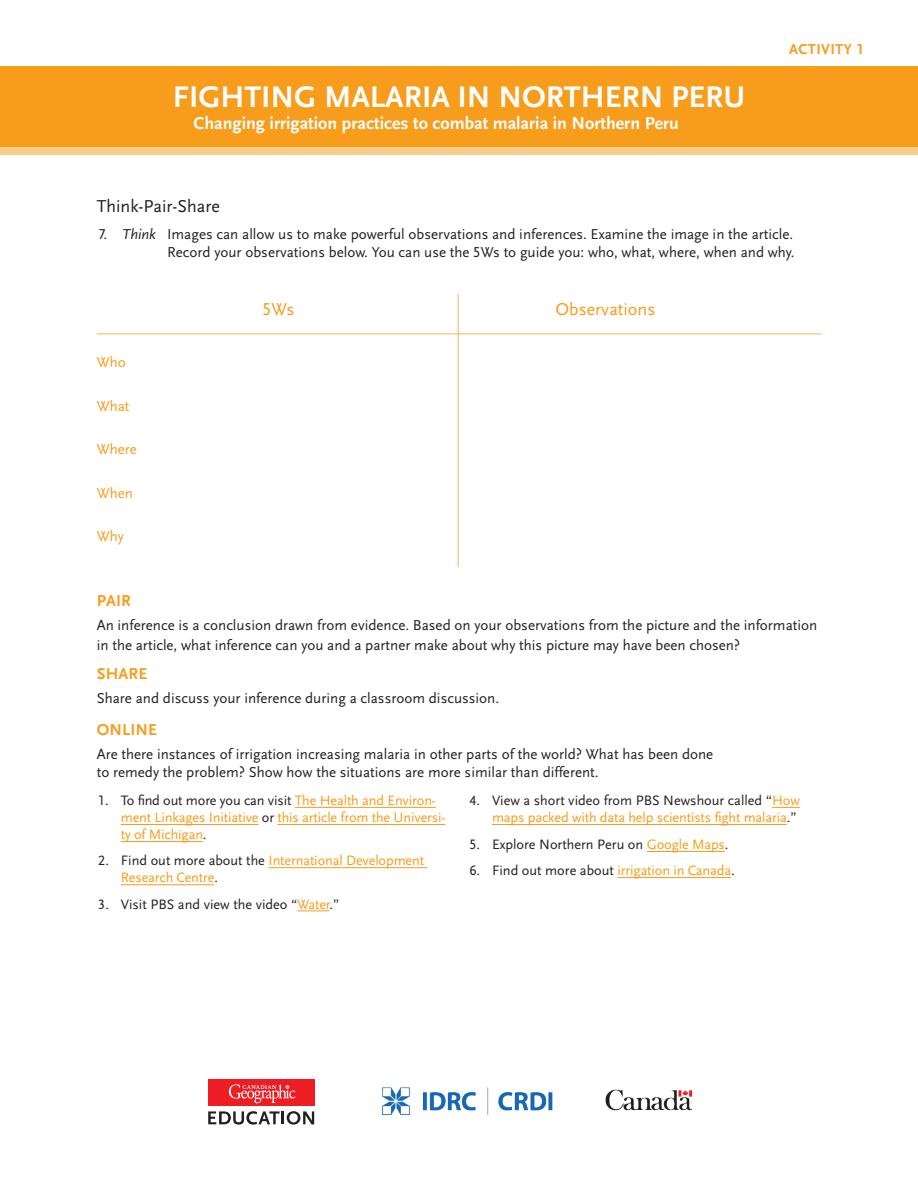
<style>
.page{position:relative;width:918px;height:1188px;background:#fff}
.page>*{position:absolute;margin:0;border:0;box-sizing:border-box;transform-origin:0 0}
.t1{font:700 31.2px "Scala Sans LF";color:#fff}
.t2{font:700 18px "Scala Sans LF";color:#fff}
.t3{font:18px "Scala Sans LF";color:#231f20}
.t4{font:18px "Scala Sans LF";color:#f89c1c}
.t5{font:700 16.5px "Scala Sans LF";letter-spacing:.01em;color:#f89c1c}
.t6{font:15px/18px "Scala Sans LF";color:#231f20}
.t7{font:15px "Scala Sans LF";color:#f89c1c}
.t8{font:700 15px "Scala Sans LF";letter-spacing:.025em;color:#f89c1c}
.t9{font:14.25px/17.1px "Scala Sans LF";letter-spacing:-.01em;color:#f89c1c}
.t10{font:14.25px "Scala Sans LF";color:#231f20}
.s1{font-style:italic}
.s2{color:#231f20}
.s3{color:#f89c1c}
</style>
<div class="page">
<img style="left:382px;top:1087px;width:311px;height:28px">
<div style="left:208px;top:1079px;width:106px;height:27px;background:#ee1d23"></div>
<svg style="left:229px;top:1084px;width:66px;height:19px"></svg>
<svg style="left:208px;top:1111px;width:106px;height:14px"></svg>
<div style="left:0;top:106px;width:918px;height:49px;background:#fbcd8d"></div>
<div style="left:0;top:66px;width:918px;height:81px;background:#f89c1c"></div>
<hr style="left:97px;top:333px;width:724px;height:2px;background:#f89c1c">
<hr style="left:458px;top:294px;width:1px;height:273px;background:#f89c1c">
<hr style="left:295px;top:807px;width:141px;height:1px;background:#f89c1c">
<hr style="left:121px;top:824px;width:137px;height:1px;background:#f89c1c">
<hr style="left:277px;top:824px;width:168px;height:1px;background:#f89c1c">
<hr style="left:121px;top:841px;width:82px;height:1px;background:#f89c1c">
<hr style="left:269px;top:867px;width:158px;height:1px;background:#f89c1c">
<hr style="left:121px;top:885px;width:93px;height:1px;background:#f89c1c">
<hr style="left:297px;top:911px;width:32px;height:1px;background:#f89c1c">
<svg style="left:772px;top:807px;width:28px;height:1px"></svg>
<hr style="left:492px;top:824px;width:295px;height:1px;background:#f89c1c">
<hr style="left:647px;top:851px;width:78px;height:1px;background:#f89c1c">
<hr style="left:618px;top:877px;width:113px;height:1px;background:#f89c1c">
<h1 class="t1" style="left:173px;top:80px;width:574px">Fighting Malaria in Northern Peru</h1>
<p class="t2" style="left:194px;top:114px;width:487px">Changing irrigation practices to combat malaria in N orthern Peru</p>
<p class="t8" style="left:789px;top:41px;width:76px">Activity 1</p>
<p class="t3" style="left:97px;top:197px;width:125px">Think-Pair-Share</p>
<p class="t6" style="left:98px;top:226px;width:698px;text-align:right">7. <span class="s1">Think</span> I mages can allow us to make powerful observations and inferences. Examine the image in the article.<br>Record your observations below. You can use the 5Ws to guide you: who, what, where, when and why.</p>
<p class="t7" style="left:97px;top:354px;width:30px">Who</p>
<p class="t7" style="left:97px;top:398px;width:34px">What</p>
<p class="t7" style="left:97px;top:441px;width:42px">Where</p>
<p class="t7" style="left:97px;top:485px;width:38px">When</p>
<p class="t7" style="left:97px;top:528px;width:29px">Why</p>
<p class="t4" style="left:263px;top:299px;width:33px">5Ws</p>
<p class="t4" style="left:556px;top:299px;width:101px">Observations</p>
<p class="t5" style="left:97px;top:592px;width:36px">Pair</p>
<p class="t6" style="left:97px;top:616px;width:722px;line-height:19.8px">An inference is a conclusion drawn from evidence. Based on your observations from the picture and the information in the article, what inference can you and a partner make about why this picture may have been chosen?</p>
<p class="t5" style="left:97px;top:665px;width:52px">Share</p>
<p class="t6" style="left:97px;top:689px;width:404px">Share and discuss your inference during a classroom discussion.</p>
<p class="t5" style="left:97px;top:721px;width:62px">Online</p>
<p class="t6" style="left:97px;top:746px;width:618px">Are there instances of irrigation increasing malaria in other parts of the world? What has been done to remedy the problem? Show how the situations are more similar than different.</p>
<p class="t9" style="left:121px;top:792px;width:326px;text-indent:-23px"><span class="s2">1. To find out more you can visit</span> The Health and Environ&shy;ment Linkages I nitiative <span class="s2">or</span> this article from the Universi&shy;ty of M ichigan<span class="s2">.</span></p>
<p class="t9" style="left:121px;top:852px;width:305px;text-indent:-23px"><span class="s2">2. Find out more about the</span> I nternational Development<br>Research Centre<span class="s2">.</span></p>
<p class="t10" style="left:98px;top:896px;width:243px">3. Visit PBS and view the video “<span class="s3">Water</span>.”</p>
<p class="t9" style="left:470px;top:792px;width:332px;text-align:right"><span class="s2">4. View a short video from PBS Newshour called “</span>How maps packed with data help scientists fight malaria<span class="s2">.”</span></p>
<p class="t10" style="left:470px;top:837px;width:260px">5. Explore N orthern Peru on <span class="s3">Google M aps</span>.</p>
<p class="t10" style="left:470px;top:863px;width:267px">6. Find out more about <span class="s3">irrigation in Canada</span>.</p>
</div>
